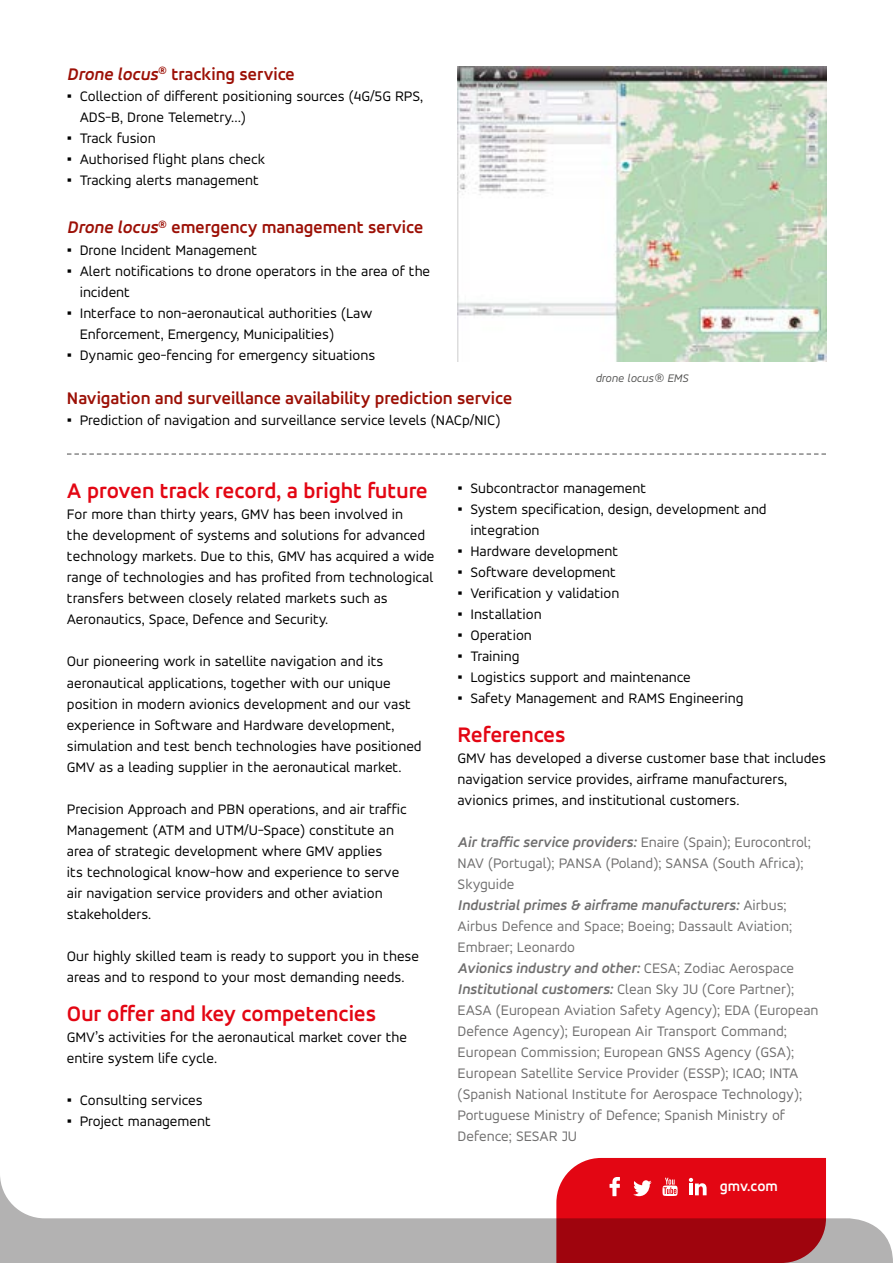
<style>
.page{position:relative;width:893px;height:1263px;background:#fff}
.page>*{position:absolute;margin:0;border:0;box-sizing:border-box;transform-origin:0 0}
.t1{font:700 22.5px "Accord Alternate";color:#e30613}
.t2{font:700 18px "Accord Alternate";color:#9c1006}
.t3{font:15px/21px "Accord Alternate";color:#000}
.t4{font:15px/21px "Accord Alternate";color:#706f6f}
.t5{font:700 15px "Accord Alternate";color:#fff}
.t6{font:italic 12px "Accord Alternate";color:#575756}
.s1{font-style:italic}
.s2{font-family:"Verdana"}
.s3{font-weight:700;font-style:italic}
</style>
<div class="page">
<svg style="left:0;top:1177px;width:893px;height:86px;fill:#b3b2b2"></svg>
<svg style="left:556px;top:1158px;width:270px;height:105px;background:#c7101b"></svg>
<img style="left:458px;top:67px;width:368px;height:294px">
<svg style="left:67px;top:453px;width:759px;height:2px"></svg>
<p class="t2" style="left:67px;top:64px;width:229px"><span class="s1">Drone locus</span><sup>®</sup> tracking service</p>
<p class="t3" style="left:80px;top:86px;width:345px;text-indent:-13px"><span class="s2">▪</span> Collection of different positioning sources (4G/5G RPS,<br>ADS-B, Drone Telemetry…)</p>
<p class="t3" style="left:67px;top:128px;width:90px"><span class="s2">▪</span> Track fusion</p>
<p class="t3" style="left:67px;top:149px;width:200px"><span class="s2">▪</span> Authorised flight plans check</p>
<p class="t3" style="left:67px;top:170px;width:193px"><span class="s2">▪</span> Tracking alerts management</p>
<p class="t2" style="left:67px;top:217px;width:358px"><span class="s1">Drone locus</span><sup>®</sup> emergency management service</p>
<p class="t3" style="left:67px;top:239px;width:192px"><span class="s2">▪</span> Drone Incident Management</p>
<p class="t3" style="left:80px;top:260px;width:352px;text-indent:-13px"><span class="s2">▪</span> Alert notifications to drone operators in the area of the incident</p>
<p class="t3" style="left:80px;top:302px;width:294px;text-indent:-13px"><span class="s2">▪</span> Interface to non-aeronautical authorities (Law<br>Enforcement, Emergency, Municipalities)</p>
<p class="t3" style="left:67px;top:344px;width:310px"><span class="s2">▪</span> Dynamic geo-fencing for emergency situations</p>
<p class="t2" style="left:67px;top:387px;width:447px">Navigation and surveillance availability prediction service</p>
<p class="t3" style="left:67px;top:409px;width:435px"><span class="s2">▪</span> Prediction of navigation and surveillance service levels (NACp/NIC)</p>
<p class="t6" style="left:595px;top:370px;width:95px">drone locus® EMS</p>
<h1 class="t1" style="left:67px;top:477px;width:362px">A proven track record, a bright future</h1>
<p class="t3" style="left:67px;top:504px;width:369px">For more than thirty years, GMV has been involved in<br>the development of systems and solutions for advanced technology markets. Due to this, GMV has acquired a wide range of technologies and has profited from technological transfers between closely related markets such as Aeronautics, Space, Defence and Security.</p>
<p class="t3" style="left:67px;top:651px;width:356px">Our pioneering work in satellite navigation and its aeronautical applications, together with our unique position in modern avionics development and our vast experience in Software and Hardware development, simulation and test bench technologies have positioned GMV as a leading supplier in the aeronautical market.</p>
<p class="t3" style="left:67px;top:798px;width:341px">Precision Approach and PBN operations, and air traffic Management (ATM and UTM/U-Space) constitute an area of strategic development where GMV applies<br>its technological know-how and experience to serve air navigation service providers and other aviation stakeholders.</p>
<p class="t3" style="left:67px;top:945px;width:354px">Our highly skilled team is ready to support you in these areas and to respond to your most demanding needs.</p>
<h1 class="t1" style="left:67px;top:999px;width:311px">Our offer and key competencies</h1>
<p class="t3" style="left:67px;top:1026px;width:342px">GMV’s activities for the aeronautical market cover the entire system life cycle.</p>
<p class="t3" style="left:67px;top:1089px;width:137px"><span class="s2">▪</span> Consulting services</p>
<p class="t3" style="left:67px;top:1110px;width:145px"><span class="s2">▪</span> Project management</p>
<p class="t3" style="left:458px;top:477px;width:190px"><span class="s2">▪</span> Subcontractor management</p>
<p class="t3" style="left:470px;top:498px;width:298px;text-indent:-13px"><span class="s2">▪</span> System specification, design, development and integration</p>
<p class="t3" style="left:458px;top:540px;width:162px"><span class="s2">▪</span> Hardware development</p>
<p class="t3" style="left:458px;top:561px;width:160px"><span class="s2">▪</span> Software development</p>
<p class="t3" style="left:458px;top:582px;width:163px"><span class="s2">▪</span> Verification y validation</p>
<p class="t3" style="left:458px;top:603px;width:85px"><span class="s2">▪</span> Installation</p>
<p class="t3" style="left:458px;top:624px;width:76px"><span class="s2">▪</span> Operation</p>
<p class="t3" style="left:458px;top:645px;width:63px"><span class="s2">▪</span> Training</p>
<p class="t3" style="left:458px;top:666px;width:235px"><span class="s2">▪</span> Logistics support and maintenance</p>
<p class="t3" style="left:458px;top:687px;width:287px"><span class="s2">▪</span> Safety Management and RAMS Engineering</p>
<h1 class="t1" style="left:458px;top:721px;width:109px">References</h1>
<p class="t3" style="left:458px;top:747px;width:370px">GMV has developed a diverse customer base that includes navigation service provides, airframe manufacturers, avionics primes, and institutional customers.</p>
<p class="t4" style="left:458px;top:831px;width:362px"><span class="s3">Air traffic service providers:</span> Enaire (Spain); Eurocontrol; NAV (Portugal); PANSA (Poland); SANSA (South Africa); Skyguide<br><span class="s3">Industrial primes &amp; airframe manufacturers:</span> Airbus; Airbus Defence and Space; Boeing; Dassault Aviation; Embraer; Leonardo<br><span class="s3">Avionics industry and other:</span> CESA; Zodiac Aerospace <span class="s3">Institutional customers:</span> Clean Sky JU (Core Partner); EASA (European Aviation Safety Agency); EDA (European Defence Agency); European Air Transport Command; European Commission; European GNSS Agency (GSA); European Satellite Service Provider (ESSP); ICAO; INTA (Spanish National Institute for Aerospace Technology); Portuguese Ministry of Defence; Spanish Ministry of Defence; SESAR JU</p>
<p class="t5" style="left:720px;top:1177px;width:59px">gmv.com</p>
</div>
